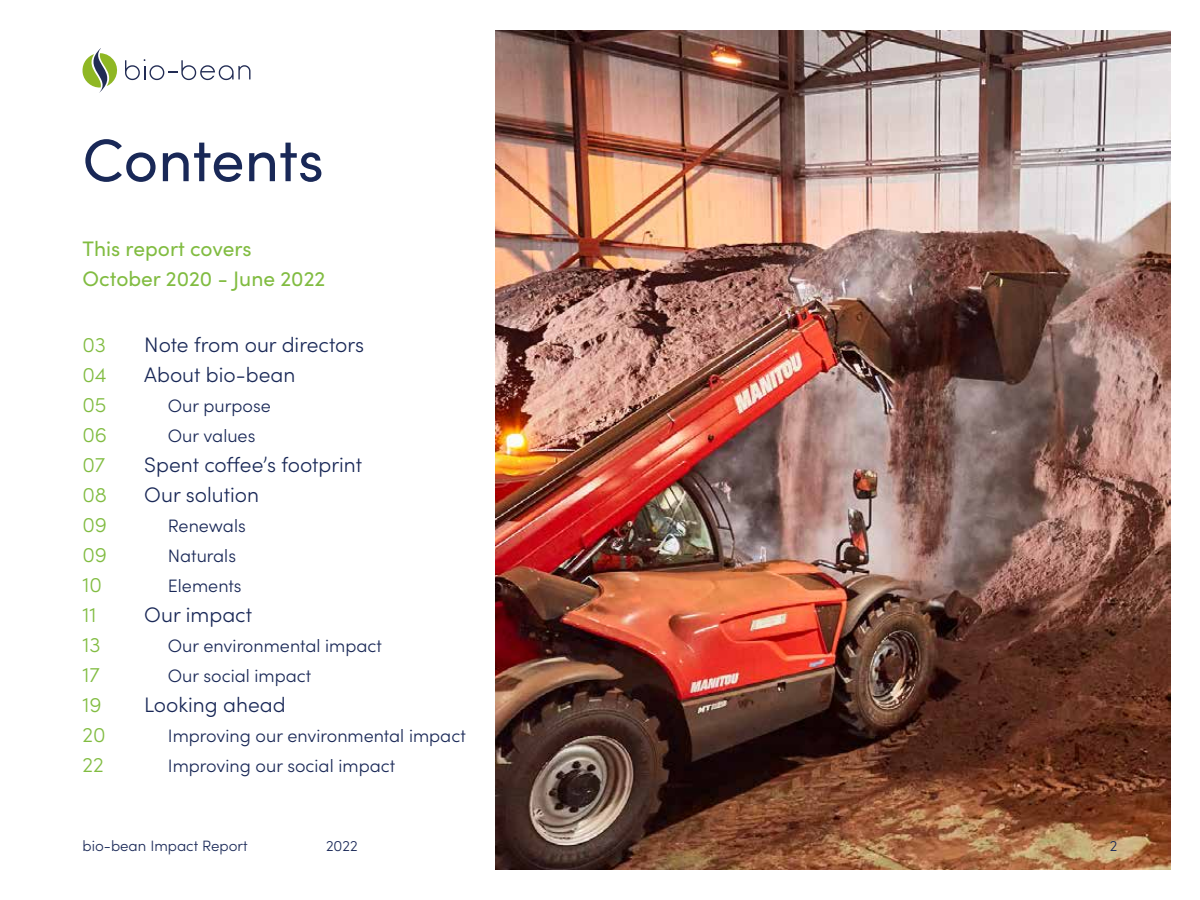
<style>
.page{position:relative;width:1200px;height:900px;background:#fff}
.page>*{position:absolute;margin:0;border:0;box-sizing:border-box;transform-origin:0 0}
.t1{font:60px "Sofia Pro";letter-spacing:-.005em;color:#192857}
.t2{font:300 21px/30px "Sofia Pro";color:#192857}
.t3{font:21px/30px "Sofia Pro";color:#81bc41}
.t4{font:300 21px/30px "Sofia Pro";color:#81bc41}
.t5{font:300 18px/30px "Sofia Pro";color:#192857}
.t6{font:300 15px "Sofia Pro";color:#192857}
</style>
<div class="page">
<svg style="left:82px;top:48px;width:168px;height:44px"></svg>
<img style="left:496px;top:30px;width:674px;height:840px">
<h1 class="t1" style="left:82px;top:116px;width:243px">Contents</h1>
<p class="t3" style="left:82px;top:233px;width:244px">This report covers<br>October 2020 - June 2022</p>
<p class="t4" style="left:82px;top:329px;width:26px">03<br>04<br>05<br>06<br>07<br>08<br>09<br>09<br>10<br>11<br>13<br>17<br>19<br>20<br>22</p>
<p class="t2" style="left:144px;top:329px;width:221px">Note from our directors<br>About bio-bean</p>
<p class="t5" style="left:168px;top:390px;width:105px">Our purpose<br>Our values</p>
<p class="t2" style="left:144px;top:449px;width:219px">Spent coffee’s footprint<br>Our solution</p>
<p class="t5" style="left:168px;top:510px;width:79px">Renewals<br>Naturals<br>Elements</p>
<p class="t2" style="left:144px;top:599px;width:109px">Our impact</p>
<p class="t5" style="left:168px;top:630px;width:216px">Our environmental impact<br>Our social impact</p>
<p class="t2" style="left:144px;top:689px;width:143px">Looking ahead</p>
<p class="t5" style="left:168px;top:720px;width:299px">Improving our environmental impact<br>Improving our social impact</p>
<p class="t6" style="left:82px;top:835px;width:167px">bio-bean Impact Report</p>
<p class="t6" style="left:326px;top:835px;width:33px">2022</p>
<p class="t6" style="left:1110px;top:835px;width:9px">2</p>
</div>
